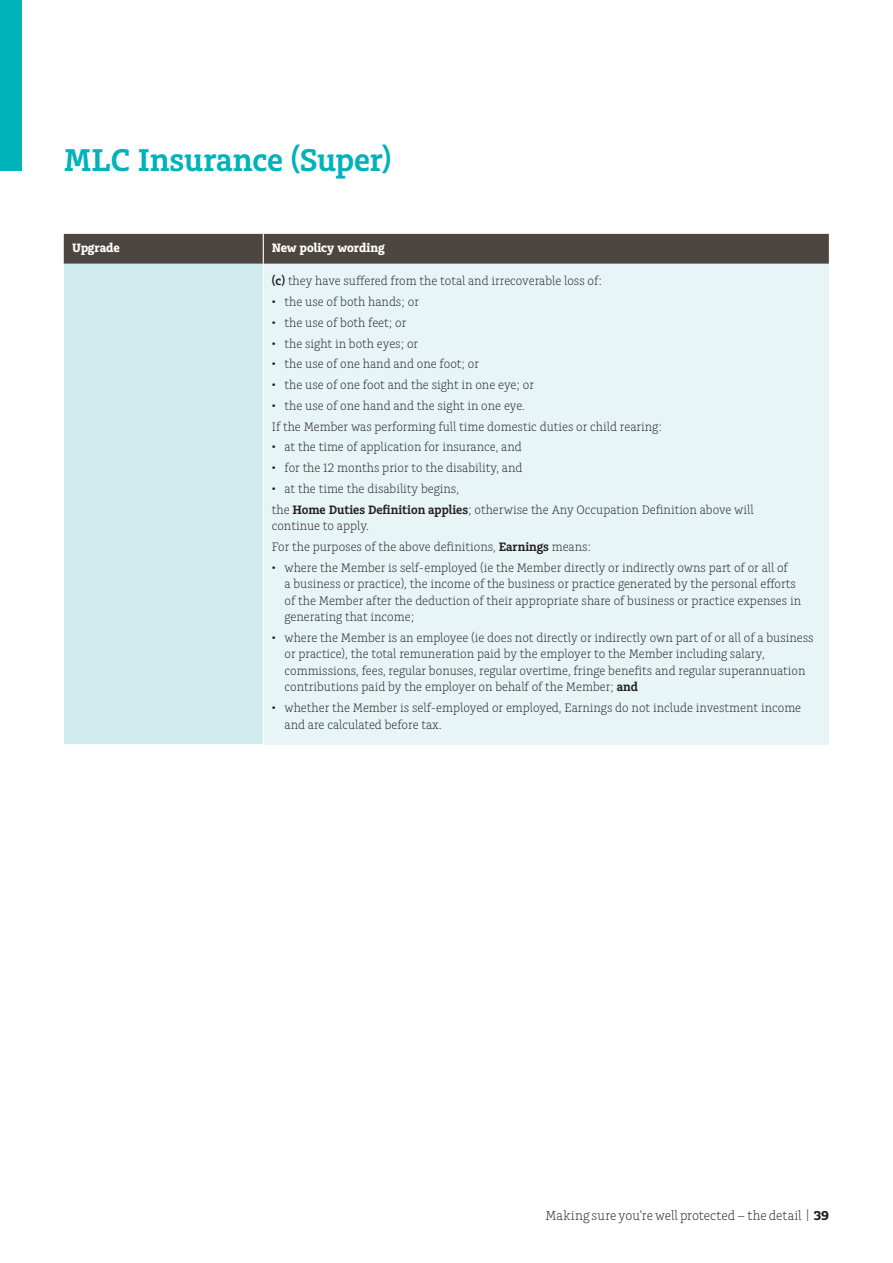
<style>
.page{position:relative;width:893px;height:1263px;background:#fff}
.page>*{position:absolute;margin:0;border:0;box-sizing:border-box;transform-origin:0 0}
.t1{font:600 33px "Charlie Std";letter-spacing:-.005em;color:#00b2b9}
.t2{font:300 13.5px "Charlie Std";color:#231f20}
.t3{font:300 12.75px/16.5px "Charlie Std";color:#231f20}
.t4{font:700 12.75px "Charlie Std";color:#fff}
.s1{font-weight:600}
.s2{font-weight:700}
</style>
<div class="page">
<div style="left:0;top:0;width:21px;height:171px;background:#00b2b9"></div>
<div style="left:64px;top:234px;width:765px;height:30px;background:#4d453f"></div>
<div style="left:64px;top:264px;width:199px;height:481px;background:#d0ecee"></div>
<div style="left:263px;top:264px;width:566px;height:481px;background:#e7f5f6"></div>
<hr style="left:64px;top:744px;width:200px;height:1px;background:#fff">
<hr style="left:263px;top:264px;width:1px;height:480px;background:#fff">
<hr style="left:263px;top:234px;width:1px;height:30px;background:#fff">
<h1 class="t1" style="left:64px;top:141px;width:329px">MLC Insurance (Super)</h1>
<p class="t4" style="left:72px;top:240px;width:49px">Upgrade</p>
<p class="t4" style="left:272px;top:240px;width:115px">New policy wording</p>
<p class="t3" style="left:272px;top:273px;width:332px"><span class="s1">(c)</span> they have suffered from the total and irrecoverable loss of:</p>
<p class="t3" style="left:272px;top:294px;width:149px">• the use of both hands; or</p>
<p class="t3" style="left:272px;top:314px;width:136px">• the use of both feet; or</p>
<p class="t3" style="left:272px;top:335px;width:148px">• the sight in both eyes; or</p>
<p class="t3" style="left:272px;top:356px;width:209px">• the use of one hand and one foot; or</p>
<p class="t3" style="left:272px;top:377px;width:264px">• the use of one foot and the sight in one eye; or</p>
<p class="t3" style="left:272px;top:395px;width:392px;line-height:20.7px">• the use of one hand and the sight in one eye.<br>If the Member was performing full time domestic duties or child rearing:</p>
<p class="t3" style="left:272px;top:439px;width:252px">• at the time of application for insurance, and</p>
<p class="t3" style="left:272px;top:460px;width:252px">• for the 12 months prior to the disability, and</p>
<p class="t3" style="left:272px;top:478px;width:483px;line-height:20.7px">• at the time the disability begins,<br>the <span class="s1">Home Duties Definition applies</span>; otherwise the Any Occupation Definition above will</p>
<p class="t3" style="left:272px;top:516px;width:321px;line-height:20.7px">continue to apply.<br>For the purposes of the above definitions, <span class="s1">Earnings</span> means:</p>
<p class="t3" style="left:285px;top:559px;width:518px;text-indent:-13px">• where the Member is self-employed (ie the Member directly or indirectly owns part of or all of<br>a business or practice), the income of the business or practice generated by the personal efforts of the Member after the deduction of their appropriate share of business or practice expenses in generating that income;</p>
<p class="t3" style="left:285px;top:630px;width:531px;text-indent:-13px">• where the Member is an employee (ie does not directly or indirectly own part of or all of a business or practice), the total remuneration paid by the employer to the Member including salary, commissions, fees, regular bonuses, regular overtime, fringe benefits and regular superannuation contributions paid by the employer on behalf of the Member; <span class="s1">and</span></p>
<p class="t3" style="left:285px;top:700px;width:518px;text-indent:-13px">• whether the Member is self-employed or employed, Earnings do not include investment income and are calculated before tax.</p>
<p class="t2" style="left:545px;top:1208px;width:285px">Making sure you’re well protected – the detail | <span class="s2">39</span></p>
</div>
